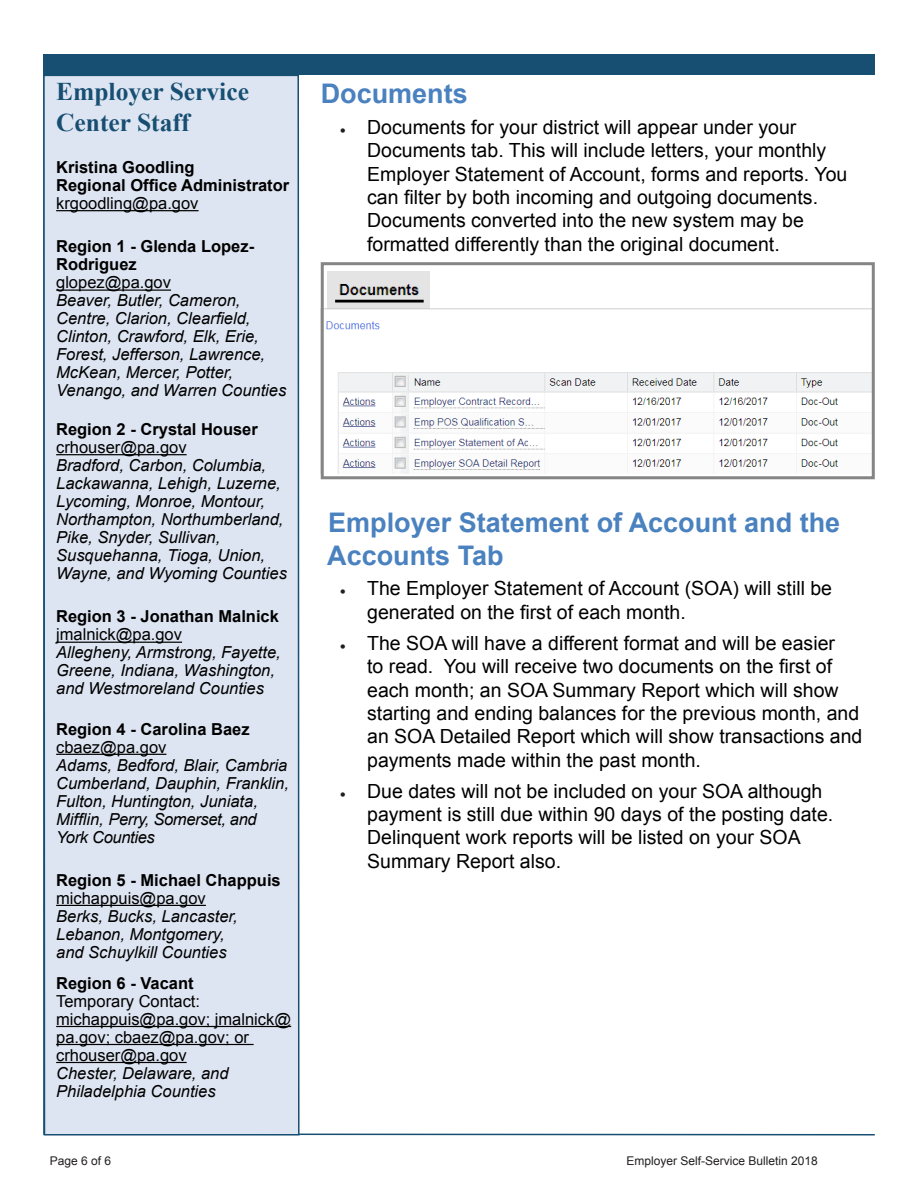
<style>
.page{position:relative;width:918px;height:1188px;background:#fff}
.page>*{position:absolute;margin:0;border:0;box-sizing:border-box;transform-origin:0 0}
.t1{font:700 27px/32.4px "Arial";color:#4a81bf}
.t2{font:700 25.5px/31.5px "Times New Roman";color:#174f72}
.t3{font:19.5px/23.4px "Arial";color:#000}
.t4{font:italic 16.5px/18px "Arial";color:#000}
.t5{font:16.5px/18px "Arial";color:#000}
.t6{font:700 16.5px "Arial";color:#000}
.t7{font:12px "Arial";color:#231f20}
.s1{font-weight:700;font-style:normal}
.s2{font-style:normal}
.s3{font-weight:700}
.s4{font-style:italic}
.s5{color:#231f20}
</style>
<div class="page">
<svg style="left:300px;top:1133px;width:575px;height:3px;background:#8aa6b8"></svg>
<div style="left:43px;top:54px;width:832px;height:21px;background:#174f72"></div>
<div style="left:43px;top:75px;width:257px;height:1061px;background:#dee5f2"></div>
<hr style="left:56px;top:210px;width:143px;height:1px;background:#000">
<hr style="left:56px;top:290px;width:115px;height:1px;background:#000">
<hr style="left:56px;top:454px;width:131px;height:1px;background:#000">
<hr style="left:56px;top:642px;width:126px;height:1px;background:#000">
<hr style="left:56px;top:754px;width:110px;height:1px;background:#000">
<hr style="left:56px;top:905px;width:150px;height:1px;background:#000">
<hr style="left:56px;top:1026px;width:235px;height:1px;background:#000">
<hr style="left:56px;top:1044px;width:198px;height:1px;background:#000">
<hr style="left:56px;top:1062px;width:131px;height:1px;background:#000">
<img style="left:320px;top:308px;width:551px;height:165px">
<img style="left:327px;top:272px;width:103px;height:37px">
<div style="left:321px;top:262px;width:554px;height:217px;border:3px solid #858585"></div>
<p class="t2" style="left:56px;top:75px;width:194px">Employer Service<br>Center Staff</p>
<p class="t6" style="left:56px;top:156px;width:140px">Kristina Goodling</p>
<p class="t6" style="left:56px;top:174px;width:235px">Regional Office Administrator</p>
<p class="t5" style="left:56px;top:194px;width:144px">krgoodling@pa.gov</p>
<p class="t4" style="left:56px;top:238px;width:232px"><span class="s1">Region 1 - Glenda Lopez-<br>Rodriguez<br></span><span class="s2">glopez@pa.gov<br></span>Beaver, Butler, Cameron,<br>Centre, Clarion, Clearfield,<br>Clinton, Crawford, Elk, Erie,<br>Forest, Jefferson, Lawrence,<br>McKean, Mercer, Potter,<br>Venango, and Warren Counties</p>
<p class="t4" style="left:56px;top:420px;width:232px"><span class="s1">Region 2 - Crystal Houser </span><span class="s2">crhouser@pa.gov<br></span>Bradford, Carbon, Columbia,<br>Lackawanna, Lehigh, Luzerne,<br>Lycoming, Monroe, Montour,<br>Northampton, Northumberland,<br>Pike, Snyder, Sullivan,<br>Susquehanna, Tioga, Union,<br>Wayne, and Wyoming Counties</p>
<p class="t4" style="left:56px;top:608px;width:226px"><span class="s1">Region 3 - Jonathan Malnick </span><span class="s2">jmalnick@pa.gov<br></span>Allegheny, Armstrong, Fayette,<br>Greene, Indiana, Washington, and Westmoreland Counties</p>
<p class="t4" style="left:56px;top:720px;width:234px"><span class="s1">Region 4 - Carolina Baez </span><span class="s2">cbaez@pa.gov<br></span>Adams, Bedford, Blair, Cambria<br>Cumberland, Dauphin, Franklin,<br>Fulton, Huntington, Juniata,<br>Mifflin, Perry, Somerset, and<br>York Counties</p>
<p class="t4" style="left:56px;top:871px;width:226px"><span class="s1">Region 5 - Michael Chappuis </span><span class="s2">michappuis@pa.gov<br></span>Berks, Bucks, Lancaster,<br>Lebanon, Montgomery,<br>and Schuylkill Counties</p>
<p class="t5" style="left:56px;top:974px;width:237px"><span class="s3">Region 6 - Vacant<br></span>Temporary Contact: michappuis@pa.gov; jmalnick@ pa.gov; cbaez@pa.gov; or crhouser@pa.gov<br><span class="s4">Chester, Delaware, and<br>Philadelphia Counties</span></p>
<p class="t1" style="left:321px;top:78px;width:149px">Documents</p>
<p class="t3" style="left:367px;top:115px;width:482px;text-indent:-27px"><span class="s5">•</span> Documents for your district will appear under your Documents tab. This will include letters, your monthly Employer Statement of Account, forms and reports. You can filter by both incoming and outgoing documents.<br>Documents converted into the new system may be formatted differently than the original document.</p>
<p class="t1" style="left:327px;top:507px;width:515px">Employer Statement of Account and the<br>Accounts Tab</p>
<p class="t3" style="left:367px;top:577px;width:466px;text-indent:-27px"><span class="s5">•</span> The Employer Statement of Account (SOA) will still be generated on the first of each month.</p>
<p class="t3" style="left:367px;top:631px;width:497px;text-indent:-27px"><span class="s5">•</span> The SOA will have a different format and will be easier<br>to read. You will receive two documents on the first of each month; an SOA Summary Report which will show starting and ending balances for the previous month, and an SOA Detailed Report which will show transactions and payments made within the past month.</p>
<p class="t3" style="left:367px;top:779px;width:468px;text-indent:-27px"><span class="s5">•</span> Due dates will not be included on your SOA although payment is still due within 90 days of the posting date.<br>Delinquent work reports will be listed on your SOA Summary Report also.</p>
<p class="t7" style="left:50px;top:1153px;width:63px">Page 6 of 6</p>
<p class="t7" style="left:627px;top:1153px;width:193px">Employer Self-Service Bulletin 2018</p>
</div>
